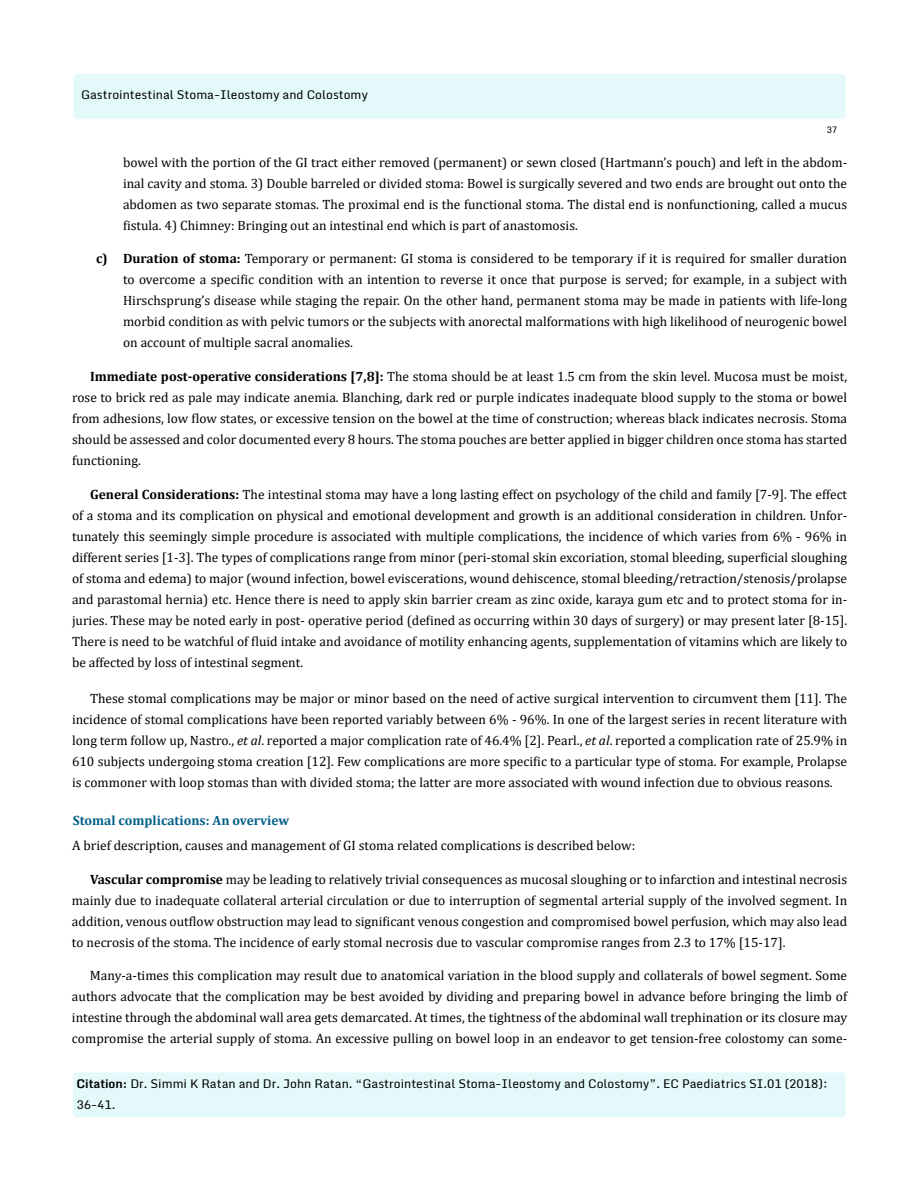
<style>
.page{position:relative;width:918px;height:1188px;background:#fff}
.page>*{position:absolute;margin:0;border:0;box-sizing:border-box;transform-origin:0 0}
.t1{font:13.5px/21px "Cambria";color:#000;text-align:justify}
.t2{font:700 13.5px "Cambria";color:#046089}
.t3{font:12px/21px "Monda";color:#000}
.t4{font:9px "Monda";color:#000}
.s1{font-weight:700}
.s2{font-style:italic}
</style>
<div class="page">
<div style="left:73px;top:73px;width:773px;height:47px;background:#e3f9fa;border-radius:4px"></div>
<div style="left:72px;top:72px;width:775px;height:48px;border:2px solid #fff;border-radius:4px"></div>
<div style="left:72px;top:1072px;width:774px;height:46px;background:#e3f9fa;border-radius:4px"></div>
<div style="left:71px;top:1071px;width:776px;height:48px;border:2px solid #fff;border-radius:4px"></div>
<p class="t3" style="left:81px;top:85px;width:289px">Gastrointestinal Stoma-Ileostomy and Colostomy</p>
<p class="t4" style="left:826px;top:124px;width:12px">37</p>
<p class="t1" style="left:123px;top:151px;width:726px">bowel with the portion of the GI tract either removed (permanent) or sewn closed (Hartmann’s pouch) and left in the abdom&shy;inal cavity and stoma. 3) Double barreled or divided stoma: Bowel is surgically severed and two ends are brought out onto the abdomen as two separate stomas. The proximal end is the functional stoma. The distal end is nonfunctioning, called a mucus fistula. 4) Chimney: Bringing out an intestinal end which is part of anastomosis.</p>
<p class="t1" style="left:123px;top:247px;width:726px;text-indent:-27px"><span class="s1">c) Duration of stoma:</span> Temporary or permanent: GI stoma is considered to be temporary if it is required for smaller duration to overcome a specific condition with an intention to reverse it once that purpose is served; for example, in a subject with Hirschsprung’s disease while staging the repair. On the other hand, permanent stoma may be made in patients with life-long morbid condition as with pelvic tumors or the subjects with anorectal malformations with high likelihood of neurogenic bowel on account of multiple sacral anomalies.</p>
<p class="t1" style="left:72px;top:366px;width:777px;text-indent:18px"><span class="s1">Immediate post-operative considerations [7,8]:</span> The stoma should be at least 1.5 cm from the skin level. Mucosa must be moist, rose to brick red as pale may indicate anemia. Blanching, dark red or purple indicates inadequate blood supply to the stoma or bowel from adhesions, low flow states, or excessive tension on the bowel at the time of construction; whereas black indicates necrosis. Stoma should be assessed and color documented every 8 hours. The stoma pouches are better applied in bigger children once stoma has started functioning.</p>
<p class="t1" style="left:72px;top:484px;width:777px;text-indent:18px"><span class="s1">General Considerations:</span> The intestinal stoma may have a long lasting effect on psychology of the child and family [7-9]. The effect of a stoma and its complication on physical and emotional development and growth is an additional consideration in children. Unfor&shy;tunately this seemingly simple procedure is associated with multiple complications, the incidence of which varies from 6% - 96% in different series [1-3]. The types of complications range from minor (peri-stomal skin excoriation, stomal bleeding, superficial sloughing of stoma and edema) to major (wound infection, bowel eviscerations, wound dehiscence, stomal bleeding/retraction/stenosis/prolapse and parastomal hernia) etc. Hence there is need to apply skin barrier cream as zinc oxide, karaya gum etc and to protect stoma for in&shy;juries. These may be noted early in post- operative period (defined as occurring within 30 days of surgery) or may present later [8-15].<br>There is need to be watchful of fluid intake and avoidance of motility enhancing agents, supplementation of vitamins which are likely to be affected by loss of intestinal segment.</p>
<p class="t1" style="left:72px;top:688px;width:777px;text-indent:18px">These stomal complications may be major or minor based on the need of active surgical intervention to circumvent them [11]. The incidence of stomal complications have been reported variably between 6% - 96%. In one of the largest series in recent literature with long term follow up, Nastro., <span class="s2">et al</span>. reported a major complication rate of 46.4% [2]. Pearl., <span class="s2">et al</span>. reported a complication rate of 25.9% in 610 subjects undergoing stoma creation [12]. Few complications are more specific to a particular type of stoma. For example, Prolapse is commoner with loop stomas than with divided stoma; the latter are more associated with wound infection due to obvious reasons.</p>
<p class="t2" style="left:73px;top:811px;width:218px">Stomal complications: An overview</p>
<p class="t1" style="left:72px;top:835px;width:565px">A brief description, causes and management of GI stoma related complications is described below:</p>
<p class="t1" style="left:72px;top:868px;width:777px;text-indent:18px"><span class="s1">Vascular compromise</span> may be leading to relatively trivial consequences as mucosal sloughing or to infarction and intestinal necrosis mainly due to inadequate collateral arterial circulation or due to interruption of segmental arterial supply of the involved segment. In addition, venous outflow obstruction may lead to significant venous congestion and compromised bowel perfusion, which may also lead to necrosis of the stoma. The incidence of early stomal necrosis due to vascular compromise ranges from 2.3 to 17% [15-17].</p>
<p class="t1" style="left:72px;top:965px;width:777px;text-indent:18px">Many-a-times this complication may result due to anatomical variation in the blood supply and collaterals of bowel segment. Some authors advocate that the complication may be best avoided by dividing and preparing bowel in advance before bringing the limb of intestine through the abdominal wall area gets demarcated. At times, the tightness of the abdominal wall trephination or its closure may compromise the arterial supply of stoma. An excessive pulling on bowel loop in an endeavor to get tension-free colostomy can some-</p>
<p class="t3" style="left:76px;top:1073px;width:753px"><span class="s1">Citation:</span> Dr. Simmi K Ratan and Dr. John Ratan. “Gastrointestinal Stoma-Ileostomy and Colostomy”. EC Paediatrics SI.01 (2018):<br>36-41.</p>
</div>
